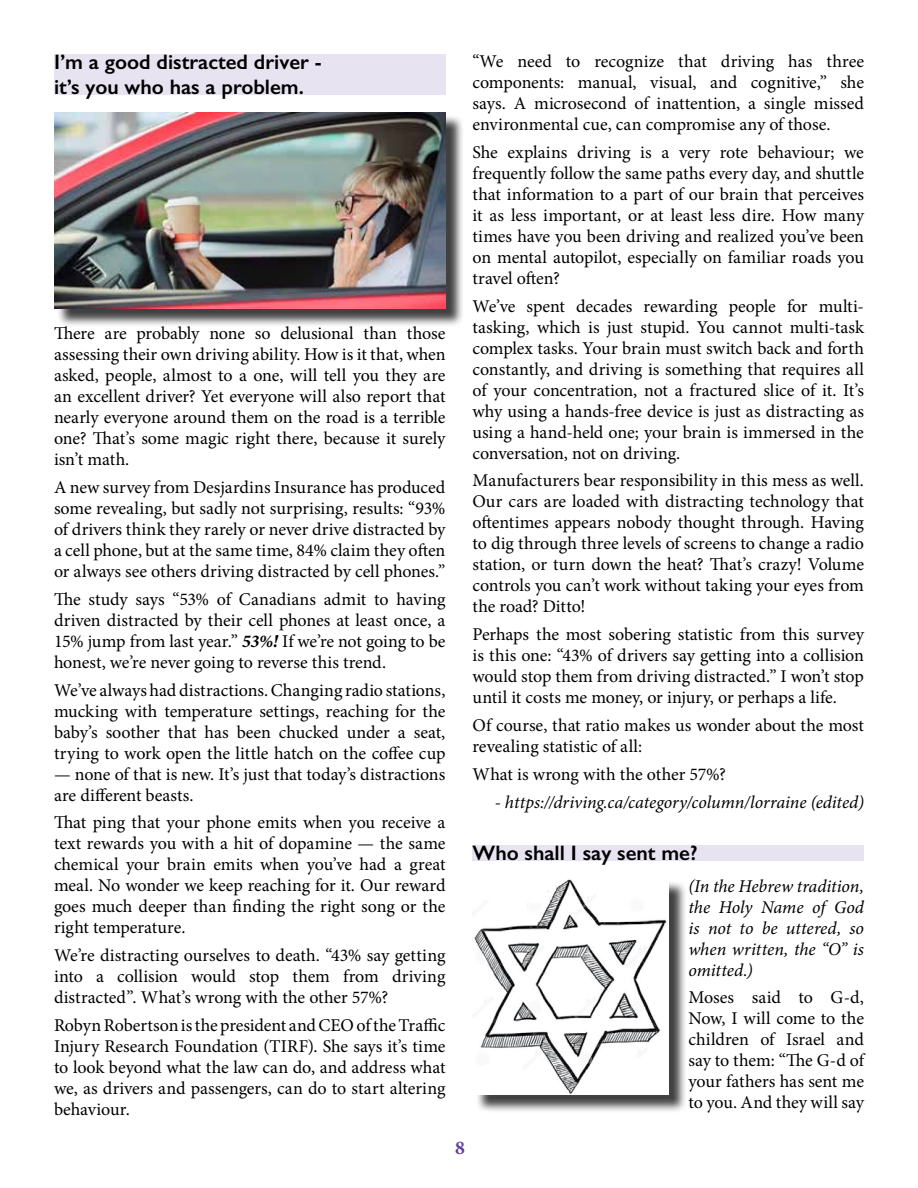
<style>
.page{position:relative;width:918px;height:1188px;background:#fff}
.page>*{position:absolute;margin:0;border:0;box-sizing:border-box;transform-origin:0 0}
.t1{font:600 21px/25.2px "Gill Sans";color:#000}
.t2{font:700 19.5px "Minion Pro";color:#603f99}
.t3{font:18px/21px "Minion Pro";letter-spacing:-.005em;color:#000;text-align:justify}
.t4{font:italic 18px/21px "Minion Pro";letter-spacing:-.005em;color:#000;text-align:justify}
.s1{font-weight:700;font-style:italic}
</style>
<div class="page">
<div style="left:54px;top:54px;width:392px;height:40px;background:#e7e3f1"></div>
<div style="left:472px;top:845px;width:392px;height:15px;background:#e7e3f1"></div>
<div style="left:56px;top:115px;width:408px;height:212px;background:#000;opacity:.75"></div>
<img style="left:54px;top:112px;width:392px;height:196px">
<div style="left:475px;top:881px;width:212px;height:232px;background:#000;opacity:.75"></div>
<img style="left:474px;top:879px;width:194px;height:216px">
<p class="t1" style="left:54px;top:49px;width:269px">I’m a good distracted driver - it’s you who has a problem.</p>
<p class="t3" style="left:54px;top:323px;width:393px">There are probably none so delusional than those assessing their own driving ability. How is it that, when asked, people, almost to a one, will tell you they are an excellent driver? Yet everyone will also report that nearly everyone around them on the road is a terrible one? That’s some magic right there, because it surely isn’t math.</p>
<p class="t3" style="left:54px;top:477px;width:393px">A new survey from Desjardins Insurance has produced some revealing, but sadly not surprising, results: “93% of drivers think they rarely or never drive distracted by a cell phone, but at the same time, 84% claim they often or always see others driving distracted by cell phones.”</p>
<p class="t3" style="left:54px;top:589px;width:393px">The study says “53% of Canadians admit to having driven distracted by their cell phones at least once, a 15% jump from last year.” <span class="s1">53%!</span> If we’re not going to be honest, we’re never going to reverse this trend.</p>
<p class="t3" style="left:54px;top:679px;width:393px">We’ve always had distractions. Changing radio stations, mucking with temperature settings, reaching for the baby’s soother that has been chucked under a seat, trying to work open the little hatch on the coffee cup</p>
<p class="t3" style="left:54px;top:763px;width:393px">— none of that is new. It’s just that today’s distractions are different beasts.</p>
<p class="t3" style="left:54px;top:812px;width:393px">That ping that your phone emits when you receive a text rewards you with a hit of dopamine — the same chemical your brain emits when you’ve had a great meal. No wonder we keep reaching for it. Our reward goes much deeper than finding the right song or the right temperature.</p>
<p class="t3" style="left:54px;top:945px;width:393px">We’re distracting ourselves to death. “43% say getting into a collision would stop them from driving distracted”. What’s wrong with the other 57%?</p>
<p class="t3" style="left:54px;top:1015px;width:393px">Robyn Robertson is the president and CEO of the Traffic Injury Research Foundation (TIRF). She says it’s time to look beyond what the law can do, and address what we, as drivers and passengers, can do to start altering behaviour.</p>
<p class="t3" style="left:472px;top:51px;width:393px">“We need to recognize that driving has three components: manual, visual, and cognitive,” she says. A microsecond of inattention, a single missed environmental cue, can compromise any of those.</p>
<p class="t3" style="left:472px;top:142px;width:393px">She explains driving is a very rote behaviour; we frequently follow the same paths every day, and shuttle that information to a part of our brain that perceives it as less important, or at least less dire. How many times have you been driving and realized you’ve been on mental autopilot, especially on familiar roads you travel often?</p>
<p class="t3" style="left:472px;top:295px;width:393px">We’ve spent decades rewarding people for multi&shy;tasking, which is just stupid. You cannot multi-task complex tasks. Your brain must switch back and forth constantly, and driving is something that requires all of your concentration, not a fractured slice of it. It’s why using a hands-free device is just as distracting as using a hand-held one; your brain is immersed in the conversation, not on driving.</p>
<p class="t3" style="left:472px;top:470px;width:393px">Manufacturers bear responsibility in this mess as well.<br>Our cars are loaded with distracting technology that oftentimes appears nobody thought through. Having to dig through three levels of screens to change a radio station, or turn down the heat? That’s crazy! Volume controls you can’t work without taking your eyes from the road? Ditto!</p>
<p class="t3" style="left:472px;top:624px;width:393px">Perhaps the most sobering statistic from this survey is this one: “43% of drivers say getting into a collision would stop them from driving distracted.” I won’t stop until it costs me money, or injury, or perhaps a life.</p>
<p class="t3" style="left:472px;top:715px;width:393px">Of course, that ratio makes us wonder about the most revealing statistic of all:</p>
<p class="t3" style="left:472px;top:764px;width:255px">What is wrong with the other 57%?</p>
<p class="t4" style="left:495px;top:791px;width:371px">- https://driving.ca/category/column/lorraine (edited)</p>
<p class="t1" style="left:472px;top:840px;width:227px">Who shall I say sent me?</p>
<p class="t4" style="left:688px;top:875px;width:177px">(In the Hebrew tradition, the Holy Name of God is not to be uttered, so when written, the “O” is omitted.)</p>
<p class="t3" style="left:688px;top:987px;width:177px">Moses said to G‑d, Now, I will come to the children of Israel and say to them: “The G‑d of your fathers has sent me to you. And they will say</p>
<p class="t2" style="left:455px;top:1134px;width:11px">8</p>
</div>
